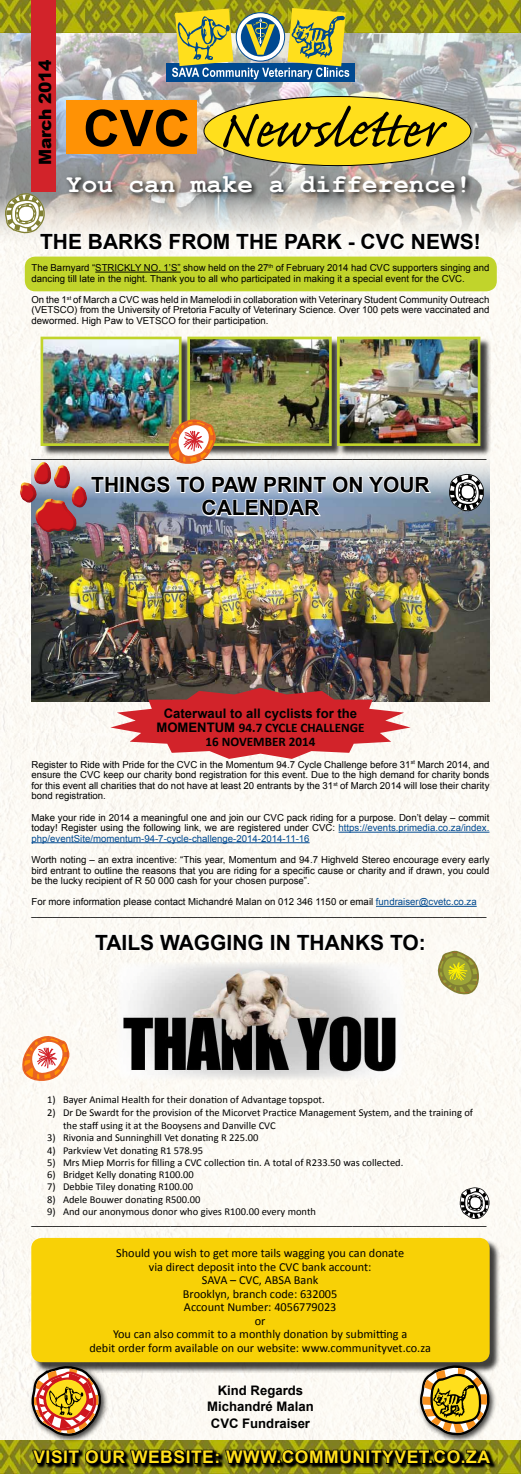
<style>
.page{position:relative;width:521px;height:1474px;background:#fff}
.page>*{position:absolute;margin:0;border:0;box-sizing:border-box;transform-origin:0 0}
.t1{font:106.66px "Afrika Mammals 4 Spoor Regular";color:#ce171e}
.t2{font:68.16px "Caflisch Script Pro";color:#000}
.t3{font:700 25.99px "Courier New";color:#fff}
.t4{font:700 21px/23.1px "Arial";color:#000;text-align:center}
.t5{font:700 17.5px "Arial";letter-spacing:.03em;color:#ffdf1c}
.t6{font:900 16.97px "Arial";letter-spacing:-.025em;color:#000}
.t7{font:700 13.12px/16.6px "Arial";color:#000}
.t8{font:700 13.12px/14.4px "Calibri";color:#000}
.t9{font:12.25px/13.5px "Calibri";color:#000;text-align:center}
.t10{font:10.5px/12.6px "Calibri";color:#000}
.t11{font:9.62px/10.6px "Arial";color:#000;text-align:justify}
.s1{font-family:"Arial";font-weight:700;font-size:50.57px}
.s2{color:#004990}
</style>
<div class="page">
<div style="left:0;top:248px;width:521px;height:485px;background:#fdfaf4"></div>
<div style="left:0;top:733px;width:521px;height:734px;background:#fdfaf4"></div>
<img style="left:32px;top:449px;width:457px;height:252px">
<svg style="left:110px;top:687px;width:300px;height:72px"></svg>
<img style="left:0;top:0;width:521px;height:248px">
<div style="left:25px;top:256px;width:472px;height:35px;background:#c1d42b;border-radius:11px"></div>
<svg style="left:64px;top:173px;width:409px;height:19px"></svg>
<div style="left:66px;top:100px;width:130px;height:54px;background:#ff9205"></div>
<div style="left:204px;top:96px;width:267px;height:70px;background:#ffdf1c;border-radius:50%"></div>
<div style="left:32px;top:0;width:24px;height:191px;background:#d2232a"></div>
<div style="left:166px;top:63px;width:189px;height:19px;background:#004990"></div>
<svg style="left:172px;top:8px;width:177px;height:71px"></svg>
<img style="left:0;top:1440px;width:521px;height:33px">
<svg style="left:32px;top:1449px;width:464px;height:20px"></svg>
<svg style="left:22px;top:1036px;width:48px;height:45px"></svg>
<svg style="left:437px;top:950px;width:42px;height:44px"></svg>
<svg style="left:448px;top:473px;width:39px;height:39px"></svg>
<hr style="left:95px;top:272px;width:86px;height:1px;background:#000">
<hr style="left:338px;top:831px;width:151px;height:1px;background:#004990">
<hr style="left:32px;top:842px;width:278px;height:1px;background:#004990">
<hr style="left:376px;top:906px;width:101px;height:1px;background:#004990">
<svg style="left:4px;top:192px;width:476px;height:60px"></svg>
<div style="left:42px;top:338px;width:150px;height:119px;background:#000;opacity:.75"></div>
<img style="left:45px;top:340px;width:132px;height:102px">
<div style="left:41px;top:336px;width:140px;height:110px;border:3px solid #c1d42b"></div>
<div style="left:189px;top:338px;width:153px;height:119px;background:#000;opacity:.75"></div>
<img style="left:191px;top:340px;width:137px;height:102px">
<div style="left:187px;top:336px;width:145px;height:110px;border:3px solid #c1d42b"></div>
<div style="left:338px;top:338px;width:153px;height:119px;background:#000;opacity:.75"></div>
<img style="left:341px;top:340px;width:135px;height:102px">
<div style="left:337px;top:336px;width:143px;height:110px;border:3px solid #c1d42b"></div>
<svg style="left:90px;top:475px;width:29px;height:19px"></svg>
<div style="left:120px;top:476px;width:5px;height:17px;border:2px solid #fff"></div>
<svg style="left:125px;top:474px;width:308px;height:43px"></svg>
<svg style="left:95px;top:931px;width:168px;height:21px"></svg>
<div style="left:270px;top:933px;width:5px;height:17px;border:2px solid #fff"></div>
<svg style="left:277px;top:934px;width:147px;height:17px"></svg>
<img style="left:123px;top:962px;width:273px;height:118px">
<div style="left:33px;top:1239px;width:467px;height:134px;background:#000;opacity:.75"></div>
<div style="left:31px;top:1237px;width:459px;height:125px;background:#f8d106;border-radius:10px"></div>
<div style="left:17px;top:459px;width:73px;height:63px;background:#f3f3f0"></div>
<img style="left:17px;top:462px;width:73px;height:73px">
<svg style="left:459px;top:1187px;width:31px;height:32px"></svg>
<div style="left:417px;top:1362px;width:80px;height:80px;background:#000;opacity:.75"></div>
<div style="left:29px;top:1363px;width:80px;height:80px;background:#000;opacity:.75"></div>
<svg style="left:30px;top:1364px;width:465px;height:102px"></svg>
<svg style="left:168px;top:418px;width:49px;height:48px"></svg>
<h3 class="t6" style="left:33px;top:164px;width:106px;rotate:-90deg">March 2014</h3>
<h2 class="t2" style="left:83px;top:94px;width:359px"><span class="s1">CVC</span> Newsletter</h2>
<h3 class="t3" style="left:66px;top:167px;width:407px">You can make a difference!</h3>
<h3 class="t4" style="left:40px;top:231px;width:442px">THE BARKS FROM THE PARK - CVC NEWS!</h3>
<p class="t11" style="left:31px;top:262px;width:459px">The Barnyard “STRICKLY NO. 1’S” show held on the 27<sup>th</sup> of February 2014 had CVC supporters singing and dancing till late in the night. Thank you to all who participated in making it a special event for the CVC.</p>
<p class="t11" style="left:31px;top:294px;width:459px">On the 1<sup>st</sup> of March a CVC was held in Mamelodi in collaboration with Veterinary Student Community Outreach (VETSCO) from the University of Pretoria Faculty of Veterinary Science. Over 100 pets were vaccinated and dewormed. High Paw to VETSCO for their participation.</p>
<p class="t11" style="left:32px;top:449px;width:456px">_____________________________________________________________________________________</p>
<h3 class="t4" style="left:91px;top:474px;width:340px">THINGS TO PAW PRINT ON YOUR<br>CALENDAR</h3>
<h1 class="t1" style="left:20px;top:433px;width:72px">&gt;</h1>
<h3 class="t7" style="left:156px;top:706px;width:202px;line-height:14.4px;text-indent:7px">CATERWAUL TO ALL CYCLISTS FOR THE<br>MOMENTUM</h3>
<h3 class="t8" style="left:205px;top:719px;width:160px;text-indent:33px">94.7 CYCLE CHALLENGE<br>16 NOVEMBER 2014</h3>
<p class="t11" style="left:32px;top:759px;width:459px">Register to Ride with Pride for the CVC in the Momentum 94.7 Cycle Challenge before 31<sup>st</sup> March 2014, and ensure the CVC keep our charity bond registration for this event. Due to the high demand for charity bonds for this event all charities that do not have at least 20 entrants by the 31<sup>st</sup> of March 2014 will lose their charity bond registration.</p>
<p class="t11" style="left:32px;top:812px;width:459px">Make your ride in 2014 a meaningful one and join our CVC pack riding for a purpose. Don’t delay – commit today! Register using the following link, we are registered under CVC: <span class="s2">https://events.primedia.co.za/index. php/eventSite/momentum-94-7-cycle-challenge-2014-2014-11-16</span></p>
<p class="t11" style="left:32px;top:854px;width:459px">Worth noting – an extra incentive: “This year, Momentum and 94.7 Highveld Stereo encourage every early bird entrant to outline the reasons that you are riding for a specific cause or charity and if drawn, you could be the lucky recipient of R 50 000 cash for your chosen purpose”.</p>
<p class="t11" style="left:32px;top:896px;width:456px">For more information please contact Michandré Malan on 012 346 1150 or email <span class="s2">fundraiser@cvetc.co.za </span>_____________________________________________________________________________________</p>
<h3 class="t4" style="left:95px;top:931px;width:332px">TAILS WAGGING IN THANKS TO:</h3>
<p class="t10" style="left:47px;top:1093px;width:279px">1) Bayer Animal Health for their donation of Advantage topspot.</p>
<p class="t10" style="left:63px;top:1105px;width:411px;text-indent:-16px">2) Dr De Swardt for the provision of the Micorvet Practice Management System, and the training of the staff using it at the Booysens and Danville CVC</p>
<p class="t10" style="left:47px;top:1130px;width:213px">3) Rivonia and Sunninghill Vet donating R 225.00</p>
<p class="t10" style="left:47px;top:1143px;width:157px">4) Parkview Vet donating R1 578.95</p>
<p class="t10" style="left:47px;top:1155px;width:358px">5) Mrs Miep Morris for filling a CVC collection tin. A total of R233.50 was collected.</p>
<p class="t10" style="left:47px;top:1167px;width:148px">6) Bridget Kelly donating R100.00</p>
<p class="t10" style="left:47px;top:1179px;width:147px">7) Debbie Tiley donating R100.00</p>
<p class="t10" style="left:47px;top:1192px;width:155px">8) Adele Bouwer donating R500.00</p>
<p class="t10" style="left:47px;top:1204px;width:270px">9) And our anonymous donor who gives R100.00 every month</p>
<p class="t11" style="left:32px;top:1216px;width:456px">_____________________________________________________________________________________</p>
<p class="t9" style="left:89px;top:1246px;width:343px">Should you wish to get more tails wagging you can donate<br>via direct deposit into the CVC bank account:<br>SAVA – CVC, ABSA Bank<br>Brooklyn, branch code: 632005<br>Account Number: 4056779023<br>or<br>You can also commit to a monthly donation by submitting a<br>debit order form available on our website: www.communityvet.co.za</p>
<h3 class="t7" style="left:207px;top:1382px;width:108px;text-align:center">KIND REGARDS<br>MICHANDRÉ MALAN<br>CVC FUNDRAISER</h3>
<h3 class="t5" style="left:33px;top:1445px;width:458px">VISIT OUR WEBSITE: WWW.COMMUNITYVET.CO.ZA</h3>
</div>
